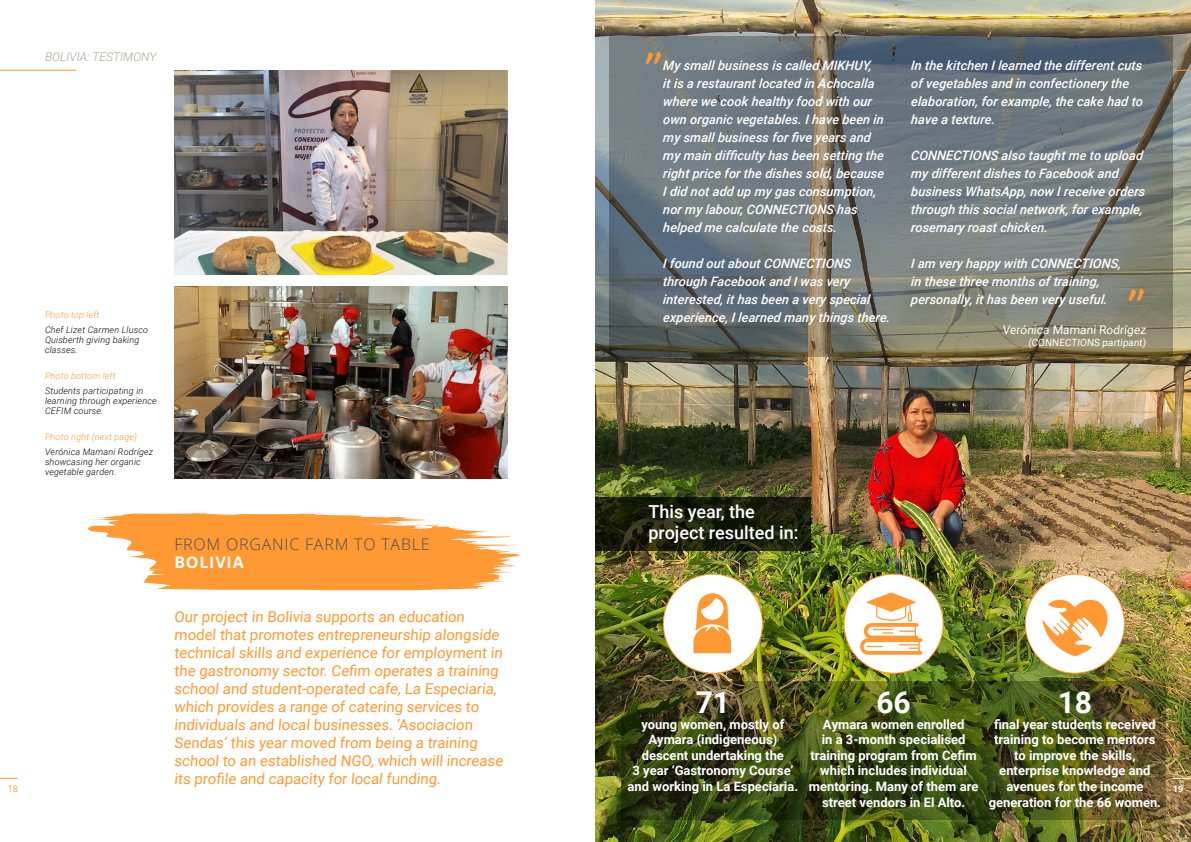
<style>
.page{position:relative;width:1191px;height:842px;background:#fff}
.page>*{position:absolute;margin:0;border:0;box-sizing:border-box;transform-origin:0 0}
.t1{font:48px "Viner Hand ITC";color:#f93}
.t2{font:700 30px "Roboto";color:#fff}
.t3{font:500 18px/21.6px "Roboto";color:#fff}
.t4{font:300 16px "Open Sans";letter-spacing:.05em;color:#4d4e53}
.t5{font:700 16px "Open Sans";letter-spacing:.05em;color:#fff}
.t6{font:15px/18px "Roboto";color:#f93}
.t7{font:italic 500 13px/18px "Roboto";color:#fff}
.t8{font:700 13px/15.6px "Roboto";color:#fff;text-align:center}
.t9{font:12px "Roboto";color:#fff}
.t10{font:italic 300 12px "Roboto";color:#a8a6a1}
.t11{font:10px "Roboto";color:#fff}
.t12{font:italic 300 9px/10px "Roboto";letter-spacing:.02em;color:#000}
.t13{font:italic 300 9px "Roboto";letter-spacing:.02em;color:#f93}
.t14{font:9px "Open Sans";color:#f93}
.t15{font:700 9px "Open Sans";color:#fff}
</style>
<div class="page">
<img style="left:595px;top:0;width:596px;height:842px">
<svg style="left:0;top:778px;width:18px;height:1px"></svg>
<svg style="left:1173px;top:70px;width:18px;height:1px"></svg>
<hr style="left:0;top:70px;width:76px;height:1px;background:#f93">
<svg style="left:609px;top:36px;width:564px;height:320px;background:#6f7777"></svg>
<svg style="left:595px;top:497px;width:216px;height:53px;background:#1b1f0b"></svg>
<img style="left:621px;top:681px;width:544px;height:139px">
<div style="left:663px;top:574px;width:99px;height:99px;background:#fff;border-radius:50%"></div>
<svg style="left:693px;top:593px;width:38px;height:60px"></svg>
<div style="left:1025px;top:574px;width:99px;height:99px;background:#fff;border-radius:50%"></div>
<div style="left:844px;top:574px;width:99px;height:99px;background:#fff;border-radius:50%"></div>
<svg style="left:1042px;top:599px;width:66px;height:57px"></svg>
<svg style="left:860px;top:592px;width:62px;height:63px"></svg>
<svg style="left:1173px;top:778px;width:18px;height:1px"></svg>
<img style="left:174px;top:286px;width:333px;height:192px">
<img style="left:174px;top:70px;width:333px;height:204px">
<svg style="left:88px;top:513px;width:432px;height:77px"></svg>
<p class="t10" style="left:45px;top:49px;width:113px">BOLIVIA: TESTIMONY</p>
<p class="t14" style="left:8px;top:783px;width:12px">18</p>
<p class="t13" style="left:45px;top:309px;width:56px">Photo top left</p>
<p class="t12" style="left:45px;top:325px;width:105px">Chef Lizet Carmen Llusco<br>Quisberth giving baking classes.</p>
<p class="t13" style="left:45px;top:370px;width:72px">Photo bottom left</p>
<p class="t12" style="left:45px;top:386px;width:113px">Students participating in learning through experience<br>CEFIM course.</p>
<p class="t13" style="left:45px;top:431px;width:94px">Photo right (next page)</p>
<p class="t12" style="left:45px;top:447px;width:110px">Verónica Mamani Rodrígez showcasing her organic vegetable garden.</p>
<p class="t4" style="left:174px;top:533px;width:257px">FROM ORGANIC FARM TO TABLE</p>
<p class="t5" style="left:174px;top:551px;width:71px">BOLIVIA</p>
<p class="t6" style="left:174px;top:607px;width:332px">Our project in Bolivia supports an education model that promotes entrepreneurship alongside technical skills and experience for employment in the gastronomy sector. Cefim operates a training school and student-operated cafe, La Especiaria, which provides a range of catering services to individuals and local businesses. ‘Asociacion Sendas’ this year moved from being a training school to an established NGO, which will increase its profile and capacity for local funding.</p>
<h1 class="t1" style="left:640px;top:41px;width:24px">"</h1>
<p class="t7" style="left:663px;top:56px;width:224px">My small business is called MIKHUY,<br>it is a restaurant located in Achocalla where we cook healthy food with our own organic vegetables. I have been in my small business for five years and my main difficulty has been setting the right price for the dishes sold, because I did not add up my gas consumption, nor my labour, CONNECTIONS has helped me calculate the costs.</p>
<p class="t7" style="left:663px;top:254px;width:230px">I found out about CONNECTIONS through Facebook and I was very interested, it has been a very special experience, I learned many things there.</p>
<p class="t7" style="left:911px;top:56px;width:235px">In the kitchen I learned the different cuts of vegetables and in confectionery the elaboration, for example, the cake had to have a texture.</p>
<p class="t7" style="left:911px;top:146px;width:237px">CONNECTIONS also taught me to upload my different dishes to Facebook and business WhatsApp, now I receive orders through this social network, for example, rosemary roast chicken.</p>
<p class="t7" style="left:911px;top:254px;width:211px">I am very happy with CONNECTIONS, in these three months of training, personally, it has been very useful.</p>
<p class="t9" style="left:1002px;top:321px;width:146px">Verónica Mamani Rodrígez</p>
<p class="t11" style="left:1028px;top:335px;width:121px">(CONNECTIONS partipant)</p>
<h1 class="t1" style="left:1123px;top:278px;width:24px">"</h1>
<h3 class="t3" style="left:648px;top:500px;width:151px">This year, the project resulted in:</h3>
<h2 class="t2" style="left:695px;top:681px;width:36px">71</h2>
<p class="t8" style="left:627px;top:716px;width:172px">young women, mostly of<br>Aymara (indigeneous) descent undertaking the<br>3 year ‘Gastronomy Course’ and working in La Especiaria.</p>
<h2 class="t2" style="left:876px;top:681px;width:36px">66</h2>
<p class="t8" style="left:809px;top:716px;width:171px">Aymara women enrolled<br>in a 3-month specialised training program from Cefim which includes individual mentoring. Many of them are street vendors in El Alto.</p>
<h2 class="t2" style="left:1057px;top:681px;width:36px">18</h2>
<p class="t8" style="left:988px;top:716px;width:174px">final year students received training to become mentors to improve the skills, enterprise knowledge and avenues for the income generation for the 66 women.</p>
<p class="t15" style="left:1173px;top:782px;width:12px">19</p>
</div>
